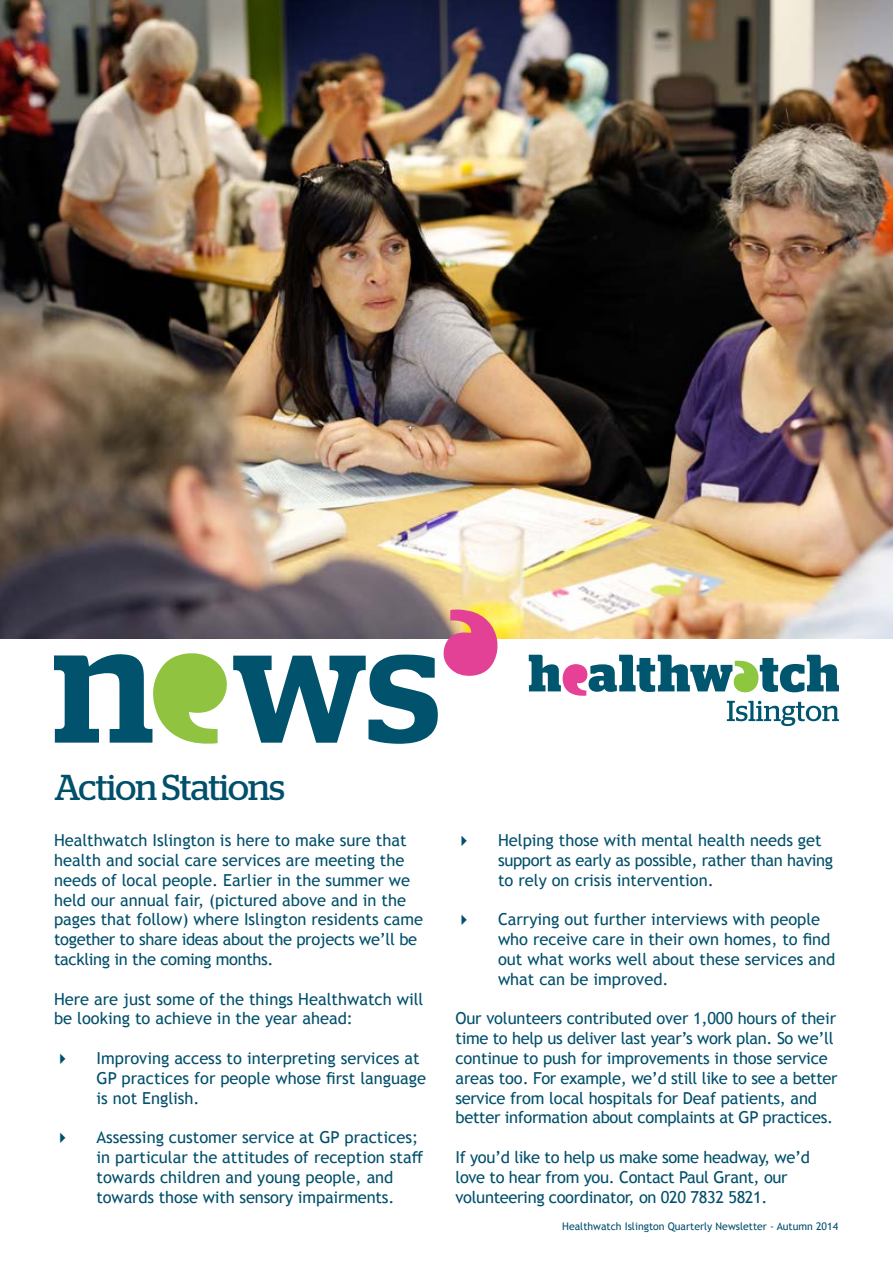
<style>
.page{position:relative;width:893px;height:1263px;background:#fff}
.page>*{position:absolute;margin:0;border:0;box-sizing:border-box;transform-origin:0 0}
.Healthwatch_heading{font:36px "Stag";letter-spacing:-.025em;color:#004f6b}
.Healthwatch_body_tex{font:16.5px/19.8px "Trebuchet MS";color:#004f6b}
.Healthwatch_body_tex-2{font:16.5px/19.8px "Trebuchet MS";letter-spacing:-.02em;color:#004f6b}
.Healthwatch_body_tex-3{font:10.5px "Trebuchet MS";color:#004f6b}
</style>
<div class="page">
<img style="left:0;top:0;width:893px;height:639px">
<svg style="left:529px;top:655px;width:310px;height:71px"></svg>
<svg style="left:54px;top:610px;width:443px;height:134px"></svg>
<p class="Healthwatch_heading" style="left:54px;top:766px;width:232px">Action Stations</p>
<p class="Healthwatch_body_tex" style="left:54px;top:830px;width:371px">Healthwatch Islington is here to make sure that health and social care services are meeting the needs of local people. Earlier in the summer we held our annual fair, (pictured above and in the pages that follow) where Islington residents came together to share ideas about the projects we’ll be tackling in the coming months.</p>
<p class="Healthwatch_body_tex" style="left:54px;top:989px;width:371px">Here are just some of the things Healthwatch will be looking to achieve in the year ahead:</p>
<p class="Healthwatch_body_tex" style="left:97px;top:1048px;width:331px">Improving access to interpreting services at<br>GP practices for people whose first language is not English.</p>
<p class="Healthwatch_body_tex" style="left:97px;top:1127px;width:328px">Assessing customer service at GP practices; in particular the attitudes of reception staff towards children and young people, and towards those with sensory impairments.</p>
<p class="Healthwatch_body_tex" style="left:498px;top:830px;width:337px">Helping those with mental health needs get support as early as possible, rather than having to rely on crisis intervention.</p>
<p class="Healthwatch_body_tex" style="left:498px;top:909px;width:339px">Carrying out further interviews with people who receive care in their own homes, to find out what works well about these services and what can be improved.</p>
<p class="Healthwatch_body_tex" style="left:455px;top:1008px;width:384px">Our volunteers contributed over 1,000 hours of their time to help us deliver last year’s work plan. So we’ll continue to push for improvements in those service areas too. For example, we’d still like to see a better service from local hospitals for Deaf patients, and better information about complaints at GP practices.</p>
<p class="Healthwatch_body_tex-2" style="left:455px;top:1147px;width:356px">If you’d like to help us make some headway, we’d love to hear from you. Contact Paul Grant, our volunteering coordinator, on 020 7832 5821.</p>
<p class="Healthwatch_body_tex-3" style="left:562px;top:1220px;width:277px">Healthwatch Islington Quarterly Newsletter - Autumn 2014</p>
</div>
